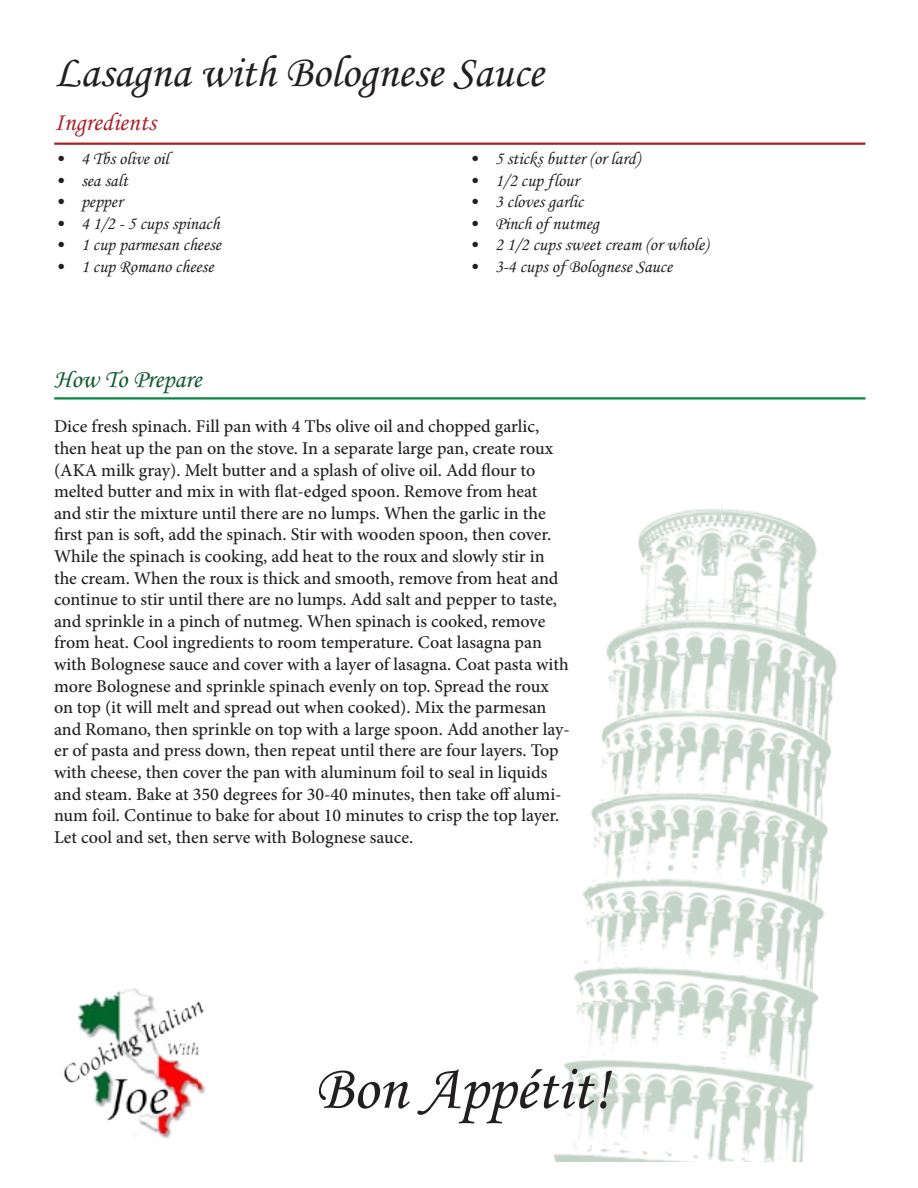
<style>
.page{position:relative;width:918px;height:1188px;background:#fff}
.page>*{position:absolute;margin:0;border:0;box-sizing:border-box;transform-origin:0 0}
.t1{font:700 63px "Monotype Corsiva";color:#231f20}
.t2{font:700 45px "Monotype Corsiva";color:#231f20}
.t3{font:700 25.5px "Monotype Corsiva";color:#105a2f}
.t4{font:700 25.5px "Monotype Corsiva";color:#a9232d}
.t5{font:500 18px/21.6px "Minion Pro";letter-spacing:-.005em;color:#231f20}
.t6{font:700 18px "Monotype Corsiva";color:#231f20}
</style>
<div class="page">
<img style="left:553px;top:397px;width:313px;height:764px">
<hr style="left:54px;top:397px;width:811px;height:3px;background:#058943">
<hr style="left:54px;top:143px;width:811px;height:2px;background:#af1f24">
<img style="left:63px;top:988px;width:143px;height:151px">
<p class="t2" style="left:54px;top:41px;width:491px">Lasagna with Bolognese Sauce</p>
<p class="t4" style="left:54px;top:104px;width:103px">Ingredients</p>
<p class="t6" style="left:54px;top:146px;width:116px">• 4 Tbs olive oil</p>
<p class="t6" style="left:54px;top:168px;width:75px">• sea salt</p>
<p class="t6" style="left:54px;top:189px;width:70px">• pepper</p>
<p class="t6" style="left:54px;top:211px;width:167px">• 4 1/2 - 5 cups spinach</p>
<p class="t6" style="left:54px;top:233px;width:169px">• 1 cup parmesan cheese</p>
<p class="t6" style="left:54px;top:254px;width:161px">• 1 cup Romano cheese</p>
<p class="t3" style="left:54px;top:362px;width:149px">How To Prepare</p>
<p class="t6" style="left:468px;top:146px;width:173px">• 5 sticks butter (or lard)</p>
<p class="t6" style="left:468px;top:168px;width:112px">• 1/2 cup flour</p>
<p class="t6" style="left:468px;top:189px;width:117px">• 3 cloves garlic</p>
<p class="t6" style="left:468px;top:211px;width:133px">• Pinch of nutmeg</p>
<p class="t6" style="left:468px;top:233px;width:242px">• 2 1/2 cups sweet cream (or whole)</p>
<p class="t6" style="left:468px;top:254px;width:206px">• 3-4 cups of Bolognese Sauce</p>
<p class="t5" style="left:54px;top:416px;width:517px">Dice fresh spinach. Fill pan with 4 Tbs olive oil and chopped garlic, then heat up the pan on the stove. In a separate large pan, create roux (AKA milk gray). Melt butter and a splash of olive oil. Add flour to melted butter and mix in with flat-edged spoon. Remove from heat<br>and stir the mixture until there are no lumps. When the garlic in the first pan is soft, add the spinach. Stir with wooden spoon, then cover.<br>While the spinach is cooking, add heat to the roux and slowly stir in the cream. When the roux is thick and smooth, remove from heat and continue to stir until there are no lumps. Add salt and pepper to taste, and sprinkle in a pinch of nutmeg. When spinach is cooked, remove from heat. Cool ingredients to room temperature. Coat lasagna pan with Bolognese sauce and cover with a layer of lasagna. Coat pasta with more Bolognese and sprinkle spinach evenly on top. Spread the roux on top (it will melt and spread out when cooked). Mix the parmesan and Romano, then sprinkle on top with a large spoon. Add another lay&shy;er of pasta and press down, then repeat until there are four layers. Top with cheese, then cover the pan with aluminum foil to seal in liquids and steam. Bake at 350 degrees for 30-40 minutes, then take off alumi&shy;num foil. Continue to bake for about 10 minutes to crisp the top layer.<br>Let cool and set, then serve with Bolognese sauce.</p>
<p class="t1" style="left:315px;top:1045px;width:296px">Bon Appétit!</p>
</div>
